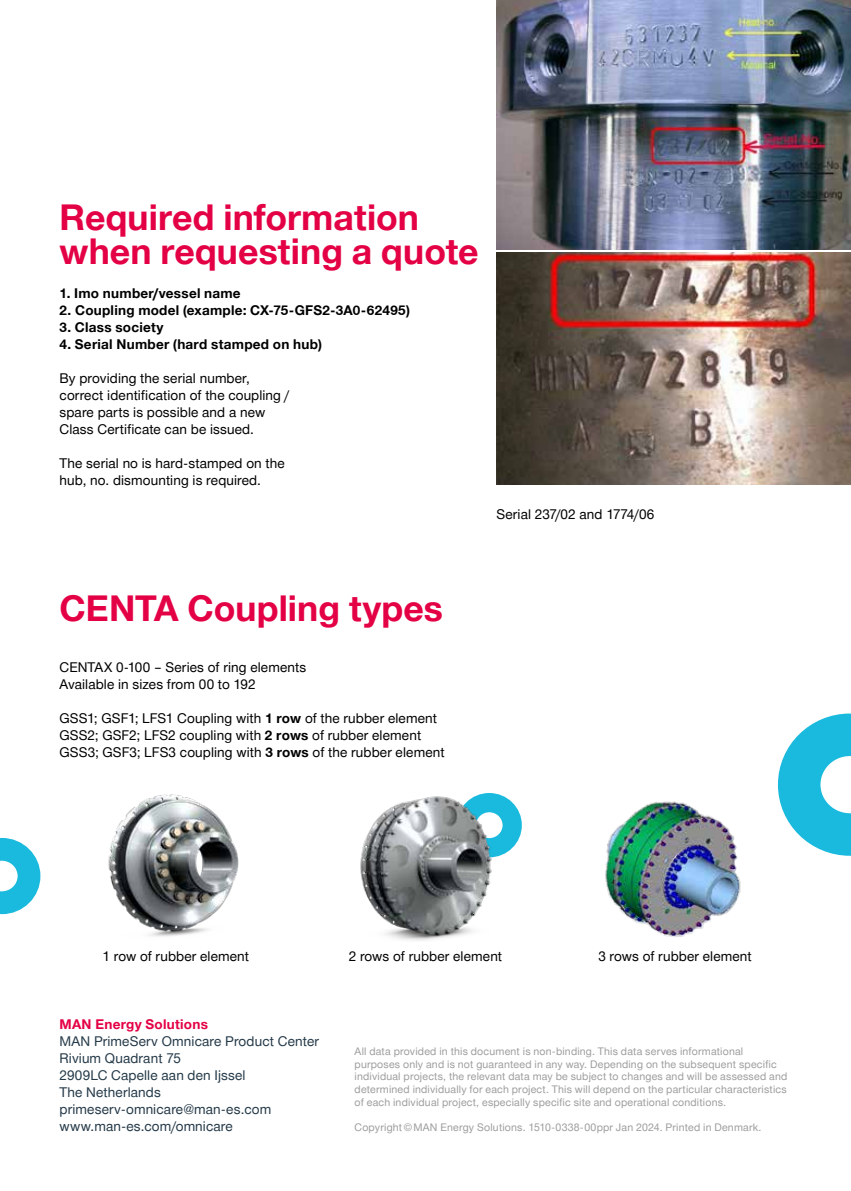
<style>
.page{position:relative;width:851px;height:1191px;background:#fff}
.page>*{position:absolute;margin:0;border:0;box-sizing:border-box;transform-origin:0 0}
.t1{font:700 35.55px/34px "Man Global";letter-spacing:.005em;color:#e40045}
.t2{font:13.5px/17px "Man Global";letter-spacing:.01em;color:#000}
.t3{font:13.5px/17px "Man Global";letter-spacing:.01em;color:#243948}
.t4{font:700 13.5px "Man Global";letter-spacing:.02em;color:#000}
.t5{font:700 13.5px "Man Global";letter-spacing:.02em;color:#e40045}
.t6{font:10.5px/12.8px "Man Global";letter-spacing:.02em;color:#9c9d9d}
.s1{font-weight:700}
</style>
<div class="page">
<div style="left:456px;top:793px;width:65px;height:64px;border:19px solid #19bade;border-radius:50%"></div>
<img style="left:108px;top:794px;width:131px;height:143px">
<img style="left:360px;top:793px;width:139px;height:148px">
<img style="left:605px;top:801px;width:136px;height:136px">
<img style="left:496px;top:0;width:354px;height:250px">
<img style="left:496px;top:253px;width:354px;height:232px">
<svg style="left:0;top:838px;width:40px;height:76px"></svg>
<svg style="left:778px;top:713px;width:72px;height:142px"></svg>
<h1 class="t1" style="left:60px;top:200px;width:420px">Required information when requesting a quote</h1>
<p class="t4" style="left:60px;top:285px;width:183px">1. Imo number/vessel name</p>
<p class="t4" style="left:60px;top:302px;width:352px">2. Coupling model (example: CX-75-GFS2-3A0-62495)</p>
<p class="t4" style="left:60px;top:319px;width:105px">3. Class society</p>
<p class="t4" style="left:60px;top:336px;width:264px">4. Serial Number (hard stamped on hub)</p>
<p class="t2" style="left:60px;top:370px;width:231px">By providing the serial number, correct identification of the coupling / spare parts is possible and a new Class Certificate can be issued.</p>
<p class="t2" style="left:60px;top:455px;width:227px">The serial no is hard-stamped on the hub, no. dismounting is required.</p>
<p class="t2" style="left:496px;top:506px;width:159px">Serial 237/02 and 1774/06</p>
<h1 class="t1" style="left:60px;top:591px;width:385px">CENTA Coupling types</h1>
<p class="t2" style="left:60px;top:659px;width:248px">CENTAX 0-100 – Series of ring elements<br>Available in sizes from 00 to 192</p>
<p class="t2" style="left:60px;top:710px;width:386px">GSS1; GSF1; LFS1 Coupling with <span class="s1">1 row</span> of the rubber element<br>GSS2; GSF2; LFS2 coupling with <span class="s1">2 rows</span> of rubber element<br>GSS3; GSF3; LFS3 coupling with <span class="s1">3 rows</span> of the rubber element</p>
<p class="t2" style="left:102px;top:948px;width:148px">1 row of rubber element</p>
<p class="t2" style="left:349px;top:948px;width:155px">2 rows of rubber element</p>
<p class="t2" style="left:598px;top:948px;width:155px">3 rows of rubber element</p>
<p class="t5" style="left:60px;top:1016px;width:150px">MAN Energy Solutions</p>
<p class="t3" style="left:60px;top:1033px;width:261px">MAN PrimeServ Omnicare Product Center<br>Rivium Quadrant 75<br>2909LC Capelle aan den Ijssel<br>The Netherlands primeserv-omnicare@man-es.com www.man-es.com/omnicare</p>
<p class="t6" style="left:354px;top:1044px;width:434px">All data provided in this document is non-binding. This data serves informational purposes only and is not guaranteed in any way. Depending on the subsequent specific individual projects, the relevant data may be subject to changes and will be assessed and determined individually for each project. This will depend on the particular characteristics of each individual project, especially specific site and operational conditions.</p>
<p class="t6" style="left:354px;top:1121px;width:408px">Copyright © MAN Energy Solutions. 1510-0338-00ppr Jan 2024. Printed in Denmark.</p>
</div>
